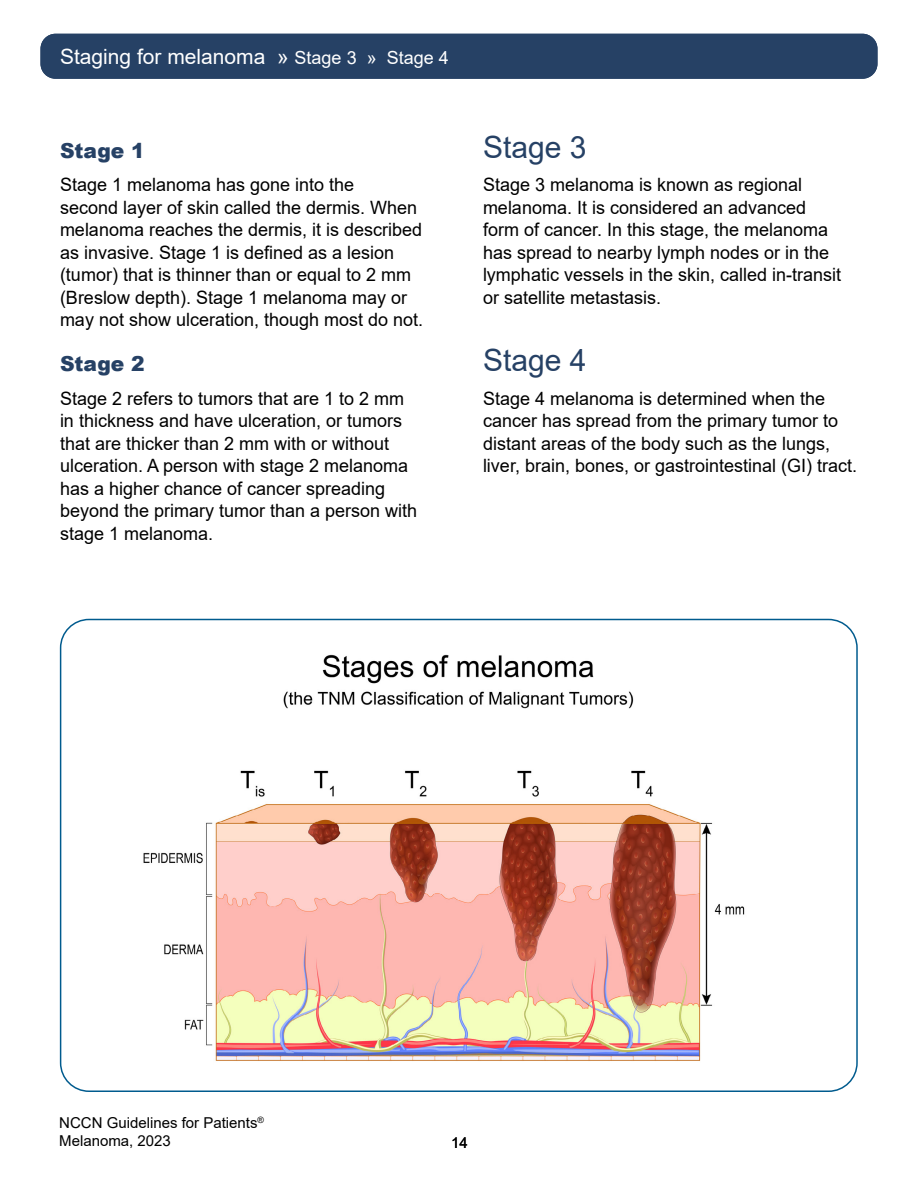
<style>
.page{position:relative;width:918px;height:1188px;background:#fff}
.page>*{position:absolute;margin:0;border:0;box-sizing:border-box;transform-origin:0 0}
.t1{font:30.6px "Arial";color:#264165}
.t2{font:21px "Arial";color:#fff}
.t3{font:900 20.7px "Arial";color:#264165}
.t4{font:18.3px/22.5px "Arial";color:#000}
.t5{font:18px "Arial";color:#fff}
.t6{font:15px/18px "Arial";color:#000}
</style>
<div class="page">
<div style="left:40px;top:34px;width:838px;height:45px;background:#264165;border-radius:15px"></div>
<img style="left:143px;top:654px;width:602px;height:407px">
<p class="t2" style="left:60px;top:42px;width:230px">Staging for melanoma »</p>
<p class="t5" style="left:295px;top:45px;width:156px">Stage 3 » Stage 4</p>
<p class="t3" style="left:60px;top:135px;width:86px">Stage 1</p>
<p class="t4" style="left:60px;top:173px;width:365px">Stage 1 melanoma has gone into the<br>second layer of skin called the dermis. When melanoma reaches the dermis, it is described as invasive. Stage 1 is defined as a lesion (tumor) that is thinner than or equal to 2 mm (Breslow depth). Stage 1 melanoma may or may not show ulceration, though most do not.</p>
<p class="t3" style="left:60px;top:349px;width:86px">Stage 2</p>
<p class="t4" style="left:60px;top:387px;width:359px">Stage 2 refers to tumors that are 1 to 2 mm in thickness and have ulceration, or tumors that are thicker than 2 mm with or without ulceration. A person with stage 2 melanoma has a higher chance of cancer spreading beyond the primary tumor than a person with stage 1 melanoma.</p>
<h1 class="t1" style="left:483px;top:126px;width:105px">Stage 3</h1>
<p class="t4" style="left:483px;top:173px;width:360px">Stage 3 melanoma is known as regional melanoma. It is considered an advanced form of cancer. In this stage, the melanoma has spread to nearby lymph nodes or in the lymphatic vessels in the skin, called in-transit or satellite metastasis.</p>
<h1 class="t1" style="left:483px;top:339px;width:105px">Stage 4</h1>
<p class="t4" style="left:483px;top:387px;width:376px">Stage 4 melanoma is determined when the cancer has spread from the primary tumor to distant areas of the body such as the lungs, liver, brain, bones, or gastrointestinal (GI) tract.</p>
<p class="t6" style="left:59px;top:1114px;width:206px">NCCN Guidelines for Patients<sup>®<br></sup>Melanoma, 2023</p>
<p class="t6" style="left:451px;top:1133px;width:18px">14</p>
</div>
